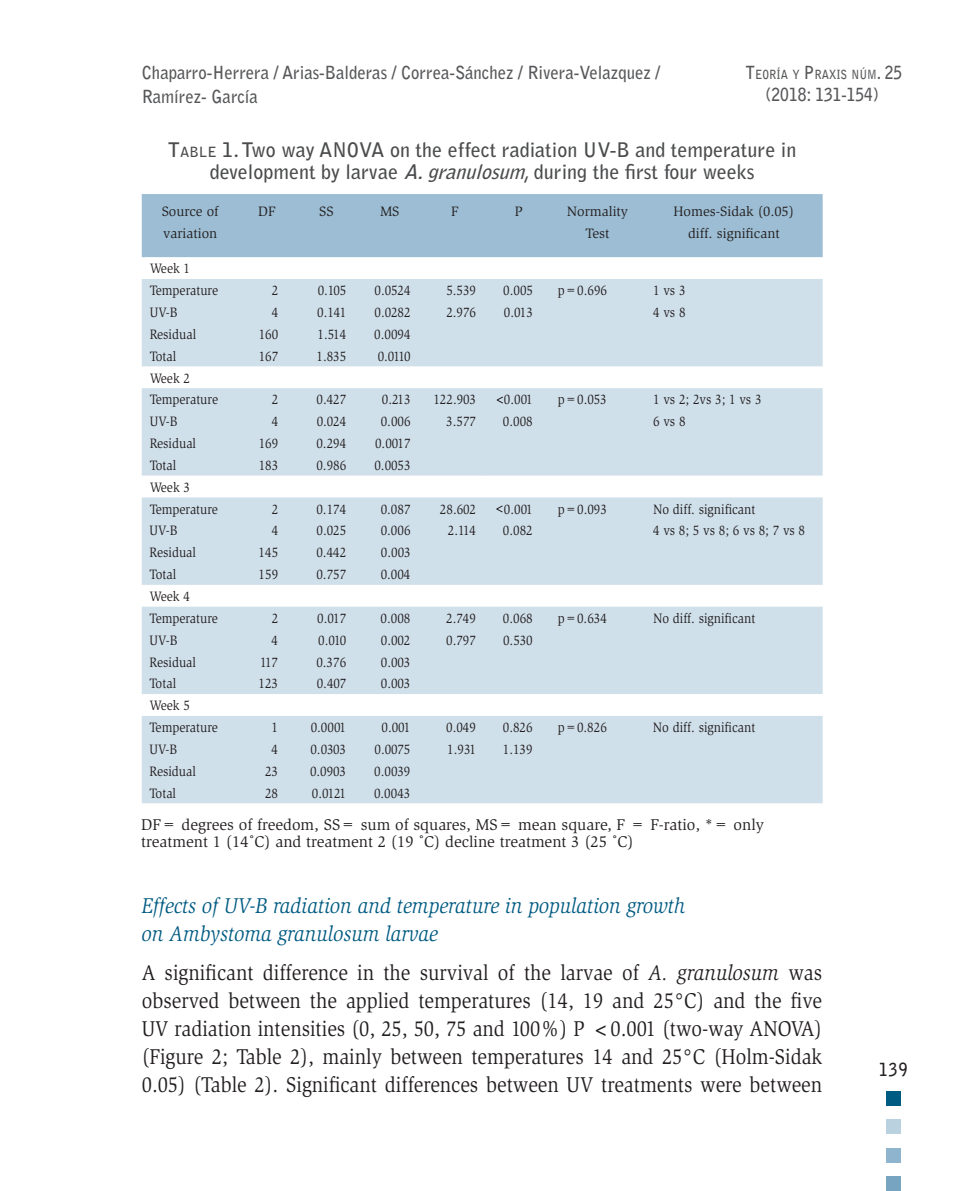
<style>
.page{position:relative;width:964px;height:1191px;background:#fff}
.page>*{position:absolute;margin:0;border:0;box-sizing:border-box;transform-origin:0 0}
.t1{font:22px/28px "Slimbach";color:#231f20;text-align:justify;scale:.9 1}
.t2{font:italic 22px/28px "Slimbach";color:#005b82;scale:.9 1}
.t3{font:700 20px/22px "Bell Gothic Std";color:#4b4c4d;text-align:center}
.t4{font:700 18px/24px "Bell Gothic Std";color:#57585a;scale:.93 1}
.t5{font:700 18px "Bell Gothic Std";color:#57585a;scale:.87 1}
.t6{font:700 18px "Bell Gothic Std";color:#231f20;scale:.87 1}
.t7{font:16px/17.6px "Slimbach";color:#231f20}
.t8{font:14px/21.8px "Slimbach";color:#231f20;scale:.9 1}
.t9{font:14px/22px "Slimbach";color:#231f20;text-align:center}
.t10{font:700 12.6px "Bell Gothic Std";color:#57585a;scale:.87 1}
.s1{font-size:18px}
.s2{font-style:inherit}
.s3{font-size:14px}
.s4{font-style:italic}
</style>
<div class="page">
<div style="left:886px;top:1091px;width:15px;height:14px;background:#005b82"></div>
<div style="left:886px;top:1176px;width:15px;height:15px;background:#76a4c1"></div>
<div style="left:886px;top:1119px;width:15px;height:15px;background:#bad1e0"></div>
<div style="left:886px;top:1148px;width:15px;height:14px;background:#8fb4cd"></div>
<div style="left:142px;top:194px;width:681px;height:63px;background:#9cbdd3"></div>
<svg style="left:142px;top:279px;width:681px;height:524px;fill:#d0e0eb"></svg>
<svg style="left:496px;top:396px;width:7px;height:8px"></svg>
<svg style="left:496px;top:505px;width:7px;height:7px"></svg>
<p class="t4" style="left:142px;top:60px;width:559px">Chaparro-Herrera / Arias-Balderas / Correa-Sánchez / Rivera-Velazquez /<br>Ramírez- García</p>
<p class="t10" style="left:745px;top:67px;width:182px"><span class="s1">T</span>EORÍA Y <span class="s1">P</span>RAXIS NÚM<span class="s1">. 25</span></p>
<p class="t5" style="left:765px;top:84px;width:132px">(2018: 131-154)</p>
<h2 class="t3" style="left:168px;top:139px;width:630px"><span class="s2">T</span><span class="s3">ABLE</span> 1. Two way ANOVA on the effect radiation UV-B and temperature in development by larvae <span class="s4">A.granulosum</span>, during the first four weeks</h2>
<p class="t9" style="left:162px;top:200px;width:58px;text-align:left">Source of variation</p>
<p class="t9" style="left:258px;top:200px;width:19px">DF</p>
<p class="t9" style="left:319px;top:200px;width:16px">SS</p>
<p class="t9" style="left:380px;top:200px;width:21px">MS</p>
<p class="t9" style="left:451px;top:200px;width:9px">F</p>
<p class="t9" style="left:515px;top:200px;width:10px">P</p>
<p class="t9" style="left:567px;top:200px;width:63px">Normality<br>Test</p>
<p class="t9" style="left:673px;top:200px;width:122px">Homes-Sidak (0.05) diff. significant</p>
<p class="t8" style="left:150px;top:258px;width:77px">Week 1<br>Temperature</p>
<p class="t8" style="left:272px;top:280px;width:9px">2</p>
<p class="t8" style="left:318px;top:280px;width:33px">0.105</p>
<p class="t8" style="left:374px;top:280px;width:42px">0.0524</p>
<p class="t8" style="left:446px;top:280px;width:35px">5.539</p>
<p class="t8" style="left:503px;top:280px;width:34px">0.005</p>
<p class="t8" style="left:558px;top:280px;width:56px">p=0.696</p>
<p class="t8" style="left:653px;top:280px;width:38px">1 vs 3</p>
<p class="t8" style="left:150px;top:301px;width:32px">UV-B</p>
<p class="t8" style="left:272px;top:301px;width:9px">4</p>
<p class="t8" style="left:317px;top:301px;width:34px">0.141</p>
<p class="t8" style="left:374px;top:301px;width:42px">0.0282</p>
<p class="t8" style="left:446px;top:301px;width:35px">2.976</p>
<p class="t8" style="left:504px;top:301px;width:34px">0.013</p>
<p class="t8" style="left:653px;top:301px;width:38px">4 vs 8</p>
<p class="t8" style="left:150px;top:323px;width:53px">Residual</p>
<p class="t8" style="left:259px;top:323px;width:23px">160</p>
<p class="t8" style="left:318px;top:323px;width:33px">1.514</p>
<p class="t8" style="left:374px;top:323px;width:42px">0.0094</p>
<p class="t8" style="left:150px;top:345px;width:31px">Total</p>
<p class="t8" style="left:259px;top:345px;width:23px">167</p>
<p class="t8" style="left:316px;top:345px;width:35px">1.835</p>
<p class="t8" style="left:378px;top:345px;width:38px">0.0110</p>
<p class="t8" style="left:150px;top:367px;width:77px">Week 2<br>Temperature</p>
<p class="t8" style="left:272px;top:389px;width:9px">2</p>
<p class="t8" style="left:316px;top:389px;width:35px">0.427</p>
<p class="t8" style="left:382px;top:389px;width:33px">0.213</p>
<p class="t8" style="left:433px;top:389px;width:49px">122.903</p>
<p class="t8" style="left:504px;top:389px;width:34px">0.001</p>
<p class="t8" style="left:558px;top:389px;width:56px">p=0.053</p>
<p class="t8" style="left:653px;top:389px;width:122px">1 vs 2; 2vs 3; 1 vs 3</p>
<p class="t8" style="left:150px;top:411px;width:32px">UV-B</p>
<p class="t8" style="left:272px;top:411px;width:9px">4</p>
<p class="t8" style="left:317px;top:411px;width:34px">0.024</p>
<p class="t8" style="left:381px;top:411px;width:35px">0.006</p>
<p class="t8" style="left:446px;top:411px;width:35px">3.577</p>
<p class="t8" style="left:503px;top:411px;width:35px">0.008</p>
<p class="t8" style="left:653px;top:411px;width:38px">6 vs 8</p>
<p class="t8" style="left:150px;top:432px;width:53px">Residual</p>
<p class="t8" style="left:259px;top:432px;width:23px">169</p>
<p class="t8" style="left:316px;top:432px;width:35px">0.294</p>
<p class="t8" style="left:375px;top:432px;width:41px">0.0017</p>
<p class="t8" style="left:150px;top:454px;width:31px">Total</p>
<p class="t8" style="left:259px;top:454px;width:23px">183</p>
<p class="t8" style="left:316px;top:454px;width:35px">0.986</p>
<p class="t8" style="left:374px;top:454px;width:42px">0.0053</p>
<p class="t8" style="left:150px;top:476px;width:77px">Week 3<br>Temperature</p>
<p class="t8" style="left:272px;top:498px;width:9px">2</p>
<p class="t8" style="left:316px;top:498px;width:35px">0.174</p>
<p class="t8" style="left:381px;top:498px;width:35px">0.087</p>
<p class="t8" style="left:440px;top:498px;width:42px">28.602</p>
<p class="t8" style="left:504px;top:498px;width:34px">0.001</p>
<p class="t8" style="left:558px;top:498px;width:56px">p=0.093</p>
<p class="t8" style="left:653px;top:498px;width:115px">No diff. significant</p>
<p class="t8" style="left:150px;top:520px;width:32px">UV-B</p>
<p class="t8" style="left:272px;top:520px;width:9px">4</p>
<p class="t8" style="left:317px;top:520px;width:34px">0.025</p>
<p class="t8" style="left:381px;top:520px;width:35px">0.006</p>
<p class="t8" style="left:448px;top:520px;width:33px">2.114</p>
<p class="t8" style="left:503px;top:520px;width:35px">0.082</p>
<p class="t8" style="left:653px;top:520px;width:170px">4 vs 8; 5 vs 8; 6 vs 8; 7 vs 8</p>
<p class="t8" style="left:150px;top:542px;width:53px">Residual</p>
<p class="t8" style="left:259px;top:542px;width:23px">145</p>
<p class="t8" style="left:316px;top:542px;width:35px">0.442</p>
<p class="t8" style="left:381px;top:542px;width:34px">0.003</p>
<p class="t8" style="left:150px;top:563px;width:31px">Total</p>
<p class="t8" style="left:259px;top:563px;width:23px">159</p>
<p class="t8" style="left:316px;top:563px;width:35px">0.757</p>
<p class="t8" style="left:381px;top:563px;width:35px">0.004</p>
<p class="t8" style="left:150px;top:585px;width:77px">Week 4<br>Temperature</p>
<p class="t8" style="left:272px;top:607px;width:9px">2</p>
<p class="t8" style="left:317px;top:607px;width:34px">0.017</p>
<p class="t8" style="left:381px;top:607px;width:35px">0.008</p>
<p class="t8" style="left:446px;top:607px;width:35px">2.749</p>
<p class="t8" style="left:503px;top:607px;width:35px">0.068</p>
<p class="t8" style="left:558px;top:607px;width:56px">p=0.634</p>
<p class="t8" style="left:653px;top:607px;width:115px">No diff. significant</p>
<p class="t8" style="left:150px;top:629px;width:32px">UV-B</p>
<p class="t8" style="left:272px;top:629px;width:9px">4</p>
<p class="t8" style="left:318px;top:629px;width:33px">0.010</p>
<p class="t8" style="left:381px;top:629px;width:34px">0.002</p>
<p class="t8" style="left:446px;top:629px;width:35px">0.797</p>
<p class="t8" style="left:503px;top:629px;width:34px">0.530</p>
<p class="t8" style="left:150px;top:651px;width:53px">Residual</p>
<p class="t8" style="left:260px;top:651px;width:21px">117</p>
<p class="t8" style="left:316px;top:651px;width:35px">0.376</p>
<p class="t8" style="left:381px;top:651px;width:34px">0.003</p>
<p class="t8" style="left:150px;top:673px;width:31px">Total</p>
<p class="t8" style="left:259px;top:673px;width:23px">123</p>
<p class="t8" style="left:317px;top:673px;width:34px">0.407</p>
<p class="t8" style="left:381px;top:673px;width:34px">0.003</p>
<p class="t8" style="left:150px;top:695px;width:77px">Week 5<br>Temperature</p>
<p class="t8" style="left:272px;top:716px;width:9px">1</p>
<p class="t8" style="left:311px;top:716px;width:41px">0.0001</p>
<p class="t8" style="left:381px;top:716px;width:34px">0.001</p>
<p class="t8" style="left:446px;top:716px;width:35px">0.049</p>
<p class="t8" style="left:503px;top:716px;width:35px">0.826</p>
<p class="t8" style="left:558px;top:716px;width:56px">p=0.826</p>
<p class="t8" style="left:653px;top:716px;width:115px">No diff. significant</p>
<p class="t8" style="left:150px;top:738px;width:32px">UV-B</p>
<p class="t8" style="left:272px;top:738px;width:9px">4</p>
<p class="t8" style="left:310px;top:738px;width:41px">0.0303</p>
<p class="t8" style="left:374px;top:738px;width:41px">0.0075</p>
<p class="t8" style="left:447px;top:738px;width:33px">1.931</p>
<p class="t8" style="left:503px;top:738px;width:35px">1.139</p>
<p class="t8" style="left:150px;top:760px;width:53px">Residual</p>
<p class="t8" style="left:265px;top:760px;width:16px">23</p>
<p class="t8" style="left:310px;top:760px;width:42px">0.0903</p>
<p class="t8" style="left:374px;top:760px;width:42px">0.0039</p>
<p class="t8" style="left:150px;top:782px;width:31px">Total</p>
<p class="t8" style="left:265px;top:782px;width:16px">28</p>
<p class="t8" style="left:312px;top:782px;width:40px">0.0121</p>
<p class="t8" style="left:374px;top:782px;width:42px">0.0043</p>
<p class="t7" style="left:141px;top:815px;width:624px">DF= degrees of freedom, SS= sum of squares, MS= mean square, F = F-ratio, *= only treatment 1 (14˚C) and treatment 2 (19 ˚C) decline treatment 3 (25 ˚C)</p>
<h1 class="t2" style="left:142px;top:891px;width:605px">Effects of UV-B radiation and temperature in population growth on Ambystoma granulosum larvae</h1>
<p class="t1" style="left:142px;top:958px;width:757px">A significant difference in the survival of the larvae of <span class="s4">A. granulosum</span> was observed between the applied temperatures (14, 19 and 25°C) and the five UV radiation intensities (0, 25, 50, 75 and 100%) P &lt;0.001 (two-way ANOVA) (Figure 2; Table 2), mainly between temperatures 14 and 25°C (Holm-Sidak 0.05) (Table 2). Significant differences between UV treatments were between</p>
<p class="t6" style="left:879px;top:1058px;width:34px">139</p>
</div>
